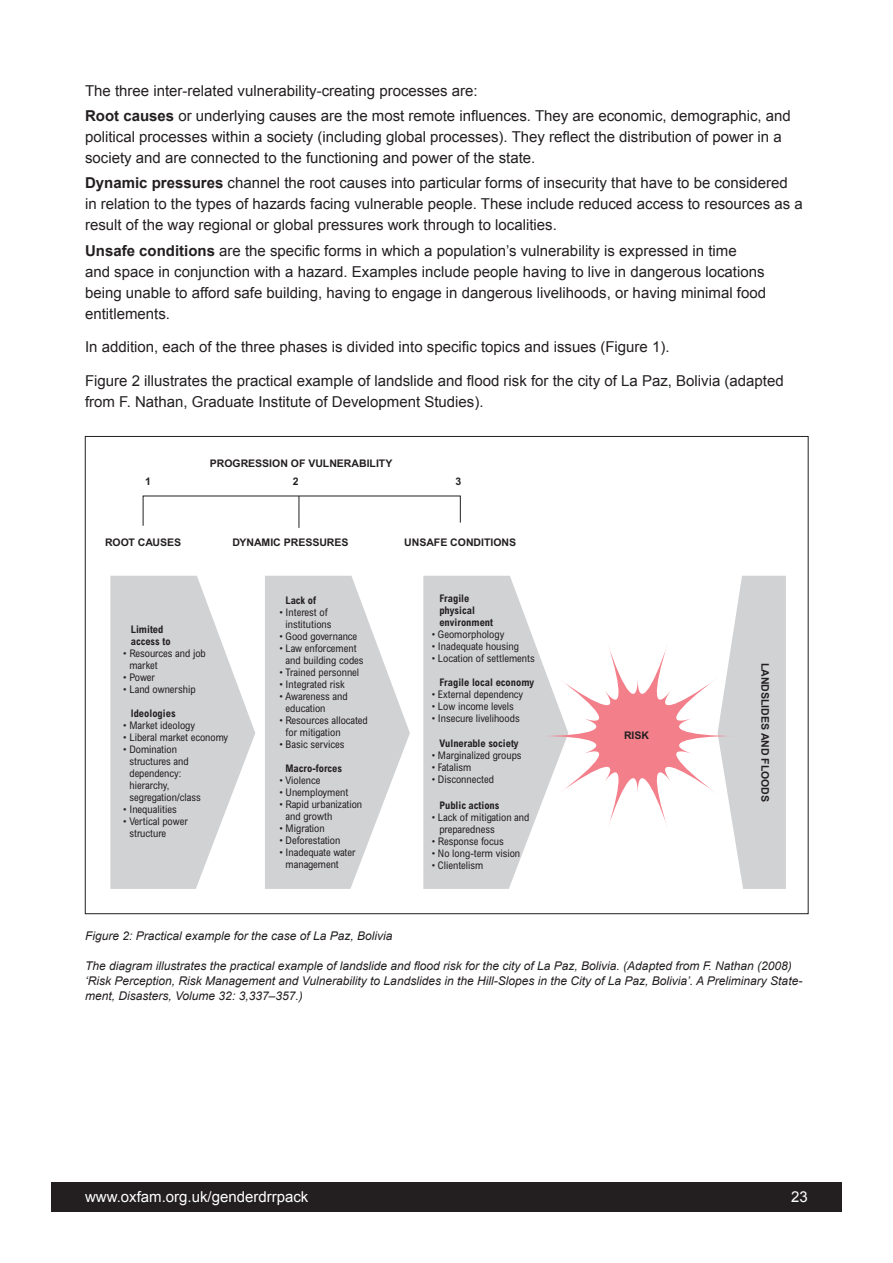
<style>
.page{position:relative;width:893px;height:1263px;background:#fff}
.page>*{position:absolute;margin:0;border:0;box-sizing:border-box;transform-origin:0 0}
.t1{font:15px/21px "Arial";color:#231f20}
.t2{font:15px "Arial";color:#fff}
.t3{font:italic 12px/15px "Arial";color:#231f20}
.t4{font:condensed 10.5px/12px "Arial";color:#231f20}
.t5{font:700 condensed 10.5px/12px "Arial";color:#231f20}
.t6{font:700 10.5px "Arial";color:#231f20}
.s1{font-weight:700}
</style>
<div class="page">
<div style="left:51px;top:1182px;width:791px;height:30px;background:#231f20"></div>
<svg style="left:110px;top:576px;width:145px;height:313px;fill:#d1d2d4"></svg>
<svg style="left:265px;top:576px;width:145px;height:313px;fill:#d1d2d4"></svg>
<svg style="left:423px;top:576px;width:116px;height:313px;background:#d4d5d6"></svg>
<svg style="left:143px;top:495px;width:318px;height:31px"></svg>
<hr style="left:299px;top:496px;width:1px;height:32px;background:#231f20">
<svg style="left:539px;top:576px;width:247px;height:313px"></svg>
<p class="t1" style="left:85px;top:78px;width:707px;line-height:25.2px">The three inter-related vulnerability-creating processes are:<br><span class="s1">Root causes</span> or underlying causes are the most remote influences. They are economic, demographic, and</p>
<p class="t1" style="left:85px;top:127px;width:698px">political processes within a society (including global processes). They reflect the distribution of power in a society and are connected to the functioning and power of the state.</p>
<p class="t1" style="left:85px;top:173px;width:719px"><span class="s1">Dynamic pressures</span> channel the root causes into particular forms of insecurity that have to be considered in relation to the types of hazards facing vulnerable people. These include reduced access to resources as a result of the way regional or global pressures work through to localities.</p>
<p class="t1" style="left:85px;top:240px;width:682px"><span class="s1">Unsafe conditions</span> are the specific forms in which a population’s vulnerability is expressed in time<br>and space in conjunction with a hazard. Examples include people having to live in dangerous locations being unable to afford safe building, having to engage in dangerous livelihoods, or having minimal food entitlements.</p>
<p class="t1" style="left:85px;top:337px;width:586px">In addition, each of the three phases is divided into specific topics and issues (Figure 1).</p>
<p class="t1" style="left:85px;top:371px;width:700px">Figure 2 illustrates the practical example of landslide and flood risk for the city of La Paz, Bolivia (adapted from F. Nathan, Graduate Institute of Development Studies).</p>
<p class="t6" style="left:210px;top:457px;width:184px">PROGRESSION OF VULNERABILITY</p>
<p class="t6" style="left:145px;top:475px;width:7px">1</p>
<p class="t6" style="left:293px;top:475px;width:7px">2</p>
<p class="t6" style="left:455px;top:475px;width:7px">3</p>
<p class="t6" style="left:105px;top:536px;width:78px">ROOT CAUSES</p>
<p class="t6" style="left:232px;top:536px;width:118px">DYNAMIC PRESSURES</p>
<p class="t5" style="left:131px;top:623px;width:41px">Limited access to</p>
<p class="t4" style="left:129px;top:647px;width:78px;text-indent:-6px">• Resources and job market</p>
<p class="t4" style="left:123px;top:671px;width:33px">• Power</p>
<p class="t4" style="left:123px;top:683px;width:74px">• Land ownership</p>
<p class="t5" style="left:131px;top:707px;width:46px">Ideologies</p>
<p class="t4" style="left:123px;top:719px;width:73px">• Market ideology</p>
<p class="t4" style="left:123px;top:731px;width:106px">• Liberal market economy</p>
<p class="t4" style="left:129px;top:743px;width:73px;text-indent:-6px">• Domination structures and dependency: hierarchy, segregation/class</p>
<p class="t4" style="left:123px;top:803px;width:55px">• Inequalities</p>
<p class="t4" style="left:129px;top:815px;width:60px;text-indent:-6px">• Vertical power structure</p>
<p class="t5" style="left:285px;top:595px;width:32px">Lack of</p>
<p class="t4" style="left:279px;top:606px;width:54px;text-align:center">• Interest of institutions</p>
<p class="t4" style="left:279px;top:630px;width:79px">• Good governance</p>
<p class="t4" style="left:286px;top:642px;width:79px;text-indent:-6px">• Law enforcement and building codes</p>
<p class="t4" style="left:279px;top:666px;width:81px">• Trained personnel</p>
<p class="t4" style="left:279px;top:678px;width:67px">• Integrated risk</p>
<p class="t4" style="left:286px;top:690px;width:64px;text-indent:-6px">• Awareness and education</p>
<p class="t4" style="left:286px;top:714px;width:84px;text-indent:-6px">• Resources allocated for mitigation</p>
<p class="t4" style="left:279px;top:738px;width:66px">• Basic services</p>
<p class="t5" style="left:285px;top:763px;width:58px">Macro-forces</p>
<p class="t4" style="left:279px;top:774px;width:42px">• Violence</p>
<p class="t4" style="left:279px;top:786px;width:70px">• Unemployment</p>
<p class="t4" style="left:286px;top:798px;width:78px;text-indent:-6px">• Rapid urbanization and growth</p>
<p class="t4" style="left:279px;top:822px;width:47px">• Migration</p>
<p class="t4" style="left:279px;top:834px;width:62px">• Deforestation</p>
<p class="t4" style="left:286px;top:846px;width:72px;text-indent:-6px">• Inadequate water management</p>
<p class="t6" style="left:404px;top:536px;width:114px">UNSAFE CONDITIONS</p>
<p class="t5" style="left:439px;top:592px;width:55px">Fragile physical environment</p>
<p class="t4" style="left:432px;top:628px;width:74px">• Geomorphology</p>
<p class="t4" style="left:432px;top:640px;width:89px">• Inadequate housing</p>
<p class="t4" style="left:432px;top:652px;width:104px">• Location of settlements</p>
<p class="t5" style="left:439px;top:676px;width:96px">Fragile local economy</p>
<p class="t4" style="left:432px;top:688px;width:93px">• External dependency</p>
<p class="t4" style="left:432px;top:700px;width:83px">• Low income levels</p>
<p class="t4" style="left:432px;top:712px;width:89px">• Insecure livelihoods</p>
<p class="t5" style="left:439px;top:737px;width:81px">Vulnerable society</p>
<p class="t4" style="left:432px;top:749px;width:91px">• Marginalized groups</p>
<p class="t4" style="left:432px;top:761px;width:41px">• Fatalism</p>
<p class="t4" style="left:432px;top:773px;width:64px">• Disconnected</p>
<p class="t5" style="left:439px;top:799px;width:62px">Public actions</p>
<p class="t4" style="left:439px;top:811px;width:92px;text-indent:-7px">• Lack of mitigation and preparedness</p>
<p class="t4" style="left:432px;top:835px;width:73px">• Response focus</p>
<p class="t4" style="left:432px;top:847px;width:90px">• No long-term vision</p>
<p class="t4" style="left:432px;top:859px;width:53px">• Clientelism</p>
<p class="t6" style="left:624px;top:729px;width:27px">RISK</p>
<p class="t6" style="left:771px;top:663px;width:140px;rotate:90deg">LANDSLIDES AND FLOODS</p>
<p class="t3" style="left:85px;top:928px;width:309px">Figure 2: Practical example for the case of La Paz, Bolivia</p>
<p class="t3" style="left:85px;top:958px;width:719px">The diagram illustrates the practical example of landslide and flood risk for the city of La Paz, Bolivia. (Adapted from F. Nathan (2008) ‘Risk Perception, Risk Management and Vulnerability to Landslides in the Hill-Slopes in the City of La Paz, Bolivia’. A Preliminary State&shy;ment, Disasters, Volume 32: 3,337–357.)</p>
<p class="t2" style="left:85px;top:1186px;width:225px">www.oxfam.org.uk/genderdrrpack</p>
<p class="t2" style="left:791px;top:1186px;width:18px">23</p>
</div>
